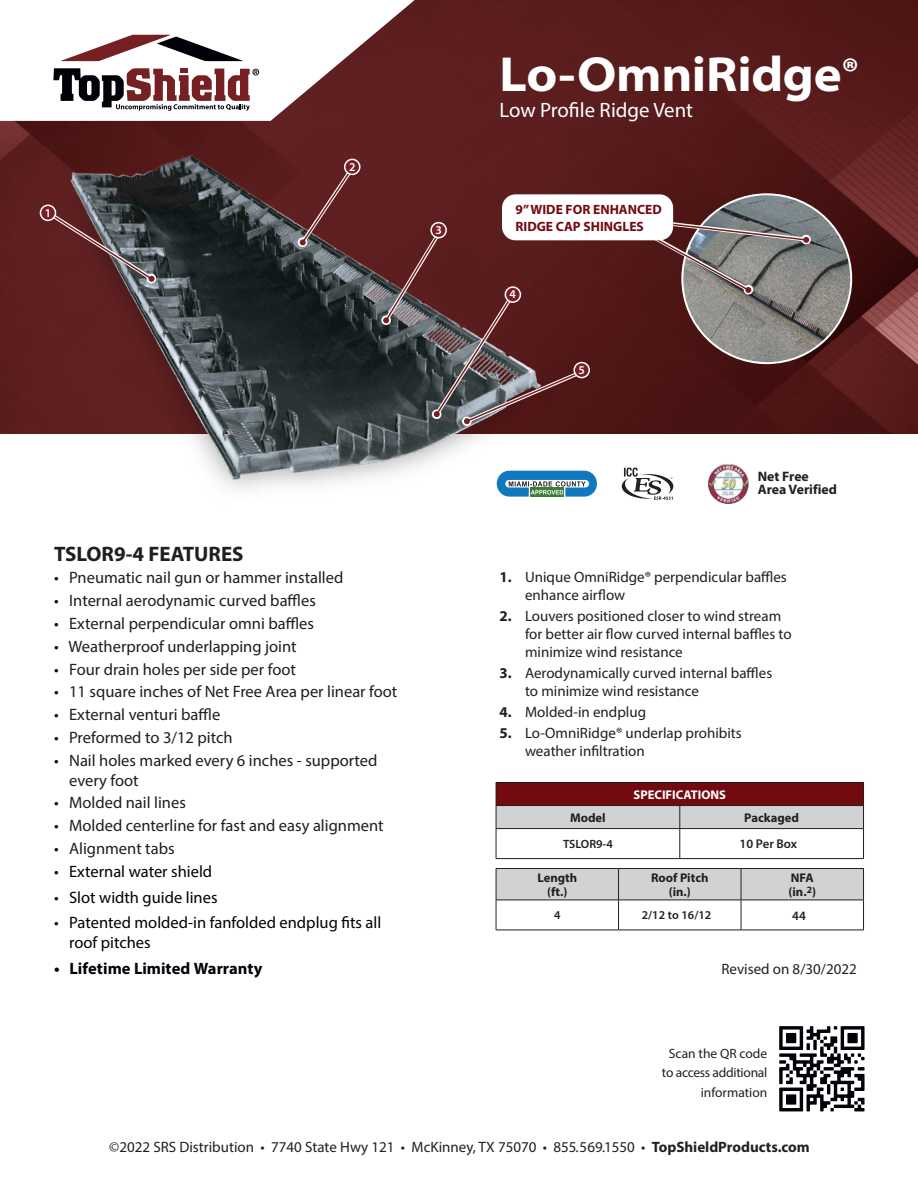
<style>
.page{position:relative;width:918px;height:1188px;background:#fff}
.page>*{position:absolute;margin:0;border:0;box-sizing:border-box;transform-origin:0 0}
.Pa0{font:700 semi-expanded 49.5px "Myriad Pro";letter-spacing:-.005em;color:#fff}
.Default{font:700 21px "Myriad Pro";color:#221e1f}
.Heading{font:20.85px "Myriad Pro";color:#fff}
.t1{font:16.5px/19.8px "Myriad Pro";color:#211d1e}
.t2{font:16.5px/19.8px "Myriad Pro";color:#010209}
.t3{font:700 16.5px "Myriad Pro";color:#010209}
.Default-2{font:15px/18px "Myriad Pro";color:#221e1f}
.t4{font:15px "Myriad Pro";color:#231f20}
.t5{font:700 13.8px "Myriad Pro";color:#231f20}
.t6{font:13.5px/19.5px "Myriad Pro";letter-spacing:-.005em;color:#231f20;text-align:right}
.Default-3{font:700 13.5px/16.2px "Myriad Pro";color:#730a11}
.Pa4{font:600 12.75px "Myriad Pro";color:#231f20}
.t7{font:700 12.6px/13.5px "Myriad Pro";color:#231f20;text-align:center}
.t8{font:700 12.6px "Myriad Pro";color:#fff}
.Table_Copy_SemiBold{font:600 12px "Myriad Pro";color:#231f20}
.t9{font:600 12px "Myriad Pro";color:#fff}
.s1{color:#010209}
.s2{font-weight:700}
</style>
<div class="page">
<img style="left:0;top:0;width:918px;height:433px">
<svg style="left:0;top:0;width:451px;height:121px"></svg>
<svg style="left:61px;top:35px;width:182px;height:26px"></svg>
<svg style="left:53px;top:68px;width:206px;height:43px"></svg>
<svg style="left:779px;top:1026px;width:86px;height:86px"></svg>
<img style="left:26px;top:151px;width:530px;height:338px">
<svg style="left:46px;top:209px;width:111px;height:75px;background:#5f4345"></svg>
<div style="left:148px;top:276px;width:7px;height:6px;background:#762023;border-radius:50%"></div>
<svg style="left:297px;top:163px;width:60px;height:85px;background:#652d2e"></svg>
<div style="left:299px;top:239px;width:7px;height:7px;background:#762023;border-radius:3px"></div>
<div style="left:573px;top:362px;width:17px;height:16px;border:2px solid #fff;border-radius:50%"></div>
<svg style="left:381px;top:228px;width:207px;height:199px;background:#593536"></svg>
<div style="left:505px;top:287px;width:15px;height:15px;background:#762023;border-radius:50%"></div>
<div style="left:505px;top:286px;width:16px;height:17px;border:2px solid #fff;border-radius:50%"></div>
<div style="left:40px;top:205px;width:16px;height:15px;background:#762023;border-radius:50%"></div>
<div style="left:40px;top:205px;width:16px;height:16px;border:2px solid #fff;border-radius:50%"></div>
<div style="left:345px;top:159px;width:15px;height:15px;background:#762023;border-radius:50%"></div>
<div style="left:344px;top:159px;width:17px;height:16px;border:2px solid #fff;border-radius:50%"></div>
<div style="left:431px;top:223px;width:15px;height:15px;background:#762023;border-radius:50%"></div>
<div style="left:430px;top:222px;width:17px;height:16px;border:2px solid #fff;border-radius:50%"></div>
<hr style="left:496px;top:782px;width:184px;height:1px;background:#231f20">
<hr style="left:680px;top:782px;width:184px;height:1px;background:#231f20">
<svg style="left:496px;top:783px;width:368px;height:75px"></svg>
<hr style="left:496px;top:858px;width:184px;height:1px;background:#231f20">
<hr style="left:680px;top:858px;width:184px;height:1px;background:#231f20">
<div style="left:497px;top:869px;width:366px;height:31px;background:#d1d2d4"></div>
<hr style="left:496px;top:868px;width:123px;height:1px;background:#231f20">
<hr style="left:496px;top:869px;width:1px;height:31px;background:#231f20">
<hr style="left:619px;top:868px;width:122px;height:1px;background:#231f20">
<hr style="left:618px;top:869px;width:1px;height:31px;background:#231f20">
<hr style="left:741px;top:868px;width:123px;height:1px;background:#231f20">
<hr style="left:741px;top:869px;width:1px;height:31px;background:#231f20">
<hr style="left:863px;top:869px;width:1px;height:31px;background:#231f20">
<hr style="left:496px;top:900px;width:123px;height:1px;background:#231f20">
<hr style="left:496px;top:900px;width:1px;height:30px;background:#231f20">
<hr style="left:619px;top:900px;width:122px;height:1px;background:#231f20">
<hr style="left:618px;top:900px;width:1px;height:30px;background:#231f20">
<hr style="left:741px;top:900px;width:123px;height:1px;background:#231f20">
<hr style="left:741px;top:900px;width:1px;height:30px;background:#231f20">
<hr style="left:863px;top:900px;width:1px;height:30px;background:#231f20">
<hr style="left:496px;top:930px;width:123px;height:1px;background:#231f20">
<hr style="left:619px;top:930px;width:122px;height:1px;background:#231f20">
<hr style="left:741px;top:930px;width:123px;height:1px;background:#231f20">
<img style="left:682px;top:194px;width:169px;height:169px;border-radius:83px">
<svg style="left:607px;top:209px;width:203px;height:86px;background:#766363"></svg>
<div style="left:745px;top:287px;width:7px;height:6px;background:#762023;border-radius:50%"></div>
<div style="left:502px;top:194px;width:171px;height:46px;background:#fff;border-radius:14px"></div>
<svg style="left:497px;top:471px;width:100px;height:26px;background:#5596b7"></svg>
<img style="left:707px;top:463px;width:43px;height:42px;border-radius:21px">
<div style="left:707px;top:462px;width:43px;height:43px;border:1px solid #fff;border-radius:50%"></div>
<svg style="left:622px;top:468px;width:51px;height:32px"></svg>
<p class="t9" style="left:45px;top:205px;width:8px">1</p>
<p class="t9" style="left:349px;top:159px;width:8px">2</p>
<p class="t9" style="left:435px;top:222px;width:8px">3</p>
<p class="Default" style="left:54px;top:540px;width:191px">TSLOR9-4 FEATURES</p>
<p class="t1" style="left:54px;top:568px;width:291px"><span class="s1">•</span> Pneumatic nail gun or hammer installed</p>
<p class="t1" style="left:54px;top:591px;width:263px"><span class="s1">•</span> Internal aerodynamic curved baffles</p>
<p class="t1" style="left:54px;top:613px;width:261px"><span class="s1">•</span> External perpendicular omni baffles</p>
<p class="t1" style="left:54px;top:636px;width:244px"><span class="s1">•</span> Weatherproof underlapping joint</p>
<p class="t1" style="left:54px;top:659px;width:243px"><span class="s1">•</span> Four drain holes per side per foot</p>
<p class="t1" style="left:54px;top:682px;width:345px"><span class="s1">•</span> 11 square inches of Net Free Area per linear foot</p>
<p class="t1" style="left:54px;top:705px;width:168px"><span class="s1">•</span> External venturi baffle</p>
<p class="t1" style="left:54px;top:727px;width:180px"><span class="s1">•</span> Preformed to 3/12 pitch</p>
<p class="t1" style="left:69px;top:750px;width:310px;text-indent:-15px"><span class="s1">•</span> Nail holes marked every 6 inches - supported every foot</p>
<p class="t1" style="left:54px;top:793px;width:133px"><span class="s1">•</span> Molded nail lines</p>
<p class="t1" style="left:54px;top:816px;width:331px"><span class="s1">•</span> Molded centerline for fast and easy alignment</p>
<p class="t1" style="left:54px;top:838px;width:122px"><span class="s1">•</span> Alignment tabs</p>
<p class="t2" style="left:54px;top:861px;width:160px">• External water shield</p>
<p class="t2" style="left:54px;top:887px;width:165px">• Slot width guide lines</p>
<p class="t2" style="left:69px;top:913px;width:314px;text-indent:-15px">• Patented molded-in fanfolded endplug fits all roof pitches</p>
<p class="t3" style="left:54px;top:958px;width:210px">• Lifetime Limited Warranty</p>
<p class="Pa0" style="left:500px;top:42px;width:361px">Lo-OmniRidge<sup>®</sup></p>
<p class="Heading" style="left:500px;top:97px;width:195px">Low Profile Ridge Vent</p>
<p class="Default-3" style="left:516px;top:201px;width:148px">9” WIDE FOR ENHANCED<br>RIDGE CAP SHINGLES</p>
<p class="t9" style="left:510px;top:287px;width:8px">4</p>
<p class="t9" style="left:579px;top:362px;width:8px">5</p>
<p class="t5" style="left:758px;top:467px;width:53px">Net Free</p>
<p class="t5" style="left:758px;top:480px;width:81px">Area Verified</p>
<p class="Default-2" style="left:525px;top:568px;width:263px;text-indent:-26px"><span class="s2">1.</span> Unique OmniRidge® perpendicular baffles enhance airflow</p>
<p class="Default-2" style="left:525px;top:607px;width:268px;text-indent:-26px"><span class="s2">2.</span> Louvers positioned closer to wind stream for better air flow curved internal baffles to minimize wind resistance</p>
<p class="Default-2" style="left:525px;top:664px;width:249px;text-indent:-26px"><span class="s2">3.</span> Aerodynamically curved internal baffles to minimize wind resistance</p>
<p class="Default-2" style="left:500px;top:703px;width:148px"><span class="s2">4.</span> Molded-in endplug</p>
<p class="Default-2" style="left:525px;top:724px;width:218px;text-indent:-26px"><span class="s2">5.</span> Lo-OmniRidge® underlap prohibits weather infiltration</p>
<p class="t8" style="left:634px;top:786px;width:94px">SPECIFICATIONS</p>
<p class="t7" style="left:570px;top:810px;width:37px">Model</p>
<p class="t7" style="left:744px;top:810px;width:56px">Packaged</p>
<p class="Table_Copy_SemiBold" style="left:563px;top:836px;width:51px">TSLOR9-4</p>
<p class="Pa4" style="left:740px;top:836px;width:59px">10 Per Box</p>
<p class="t7" style="left:537px;top:871px;width:41px">Length (ft.)</p>
<p class="t7" style="left:651px;top:871px;width:59px">Roof Pitch (in.)</p>
<p class="t7" style="left:789px;top:871px;width:29px;text-align:left">NFA (in.<sup>2</sup>)</p>
<p class="Table_Copy_SemiBold" style="left:554px;top:908px;width:8px">4</p>
<p class="Table_Copy_SemiBold" style="left:642px;top:908px;width:71px">2/12 to 16/12</p>
<p class="Pa4" style="left:792px;top:907px;width:15px">44</p>
<p class="t4" style="left:721px;top:959px;width:137px">Revised on 8/30/2022</p>
<p class="t6" style="left:662px;top:1043px;width:107px">Scan the QR code to access additional information</p>
<p class="t4" style="left:109px;top:1138px;width:702px">©2022 SRS Distribution • 7740 State Hwy 121 • McKinney, TX 75070 • 855.569.1550 • <span class="s2">TopShieldProducts.com</span></p>
</div>
